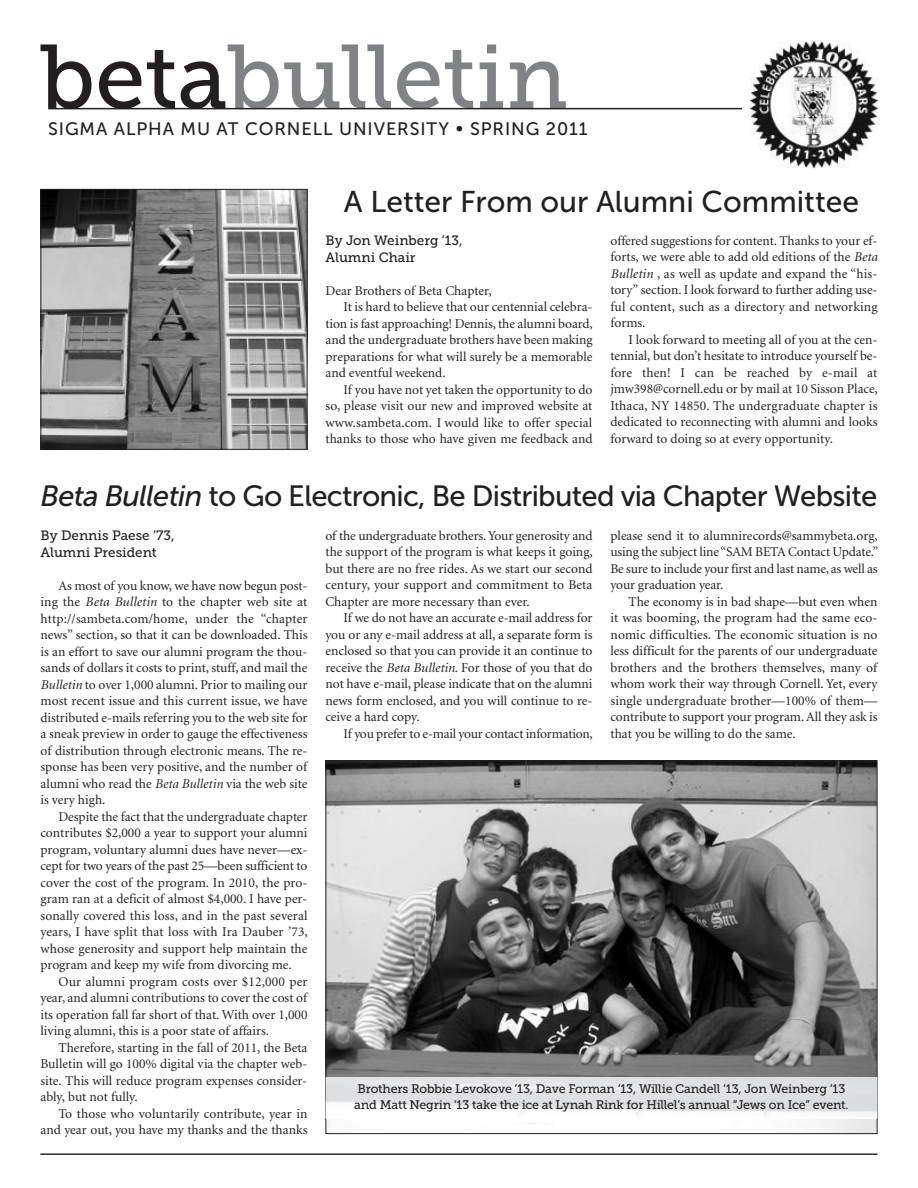
<style>
.page{position:relative;width:918px;height:1188px;background:#fff}
.page>*{position:absolute;margin:0;border:0;box-sizing:border-box;transform-origin:0 0}
.t1{font:90px "Museo Slab 500";color:#808285}
.t2{font:30px "Museo Sans 500";color:#231f20}
.t3{font:29.25px "Museo Sans 500";letter-spacing:-.025em;color:#231f20}
.t4{font:18px "Museo Sans 500";letter-spacing:.05em;color:#231f20}
.t5{font:13.5px/16.5px "Minion";color:#231f20;text-align:justify}
.t6{font:13.5px/16.5px "Museo Slab 500";color:#231f20}
.t7{font:12.3px/15.3px "Museo Slab 500";letter-spacing:-.015em;color:#231f20}
.s1{color:#231f20}
.s2{font-style:italic}
</style>
<div class="page">
<hr style="left:48px;top:108px;width:830px;height:1px;background:#231f20">
<div style="left:742px;top:41px;width:154px;height:135px;background:#fff"></div>
<img style="left:751px;top:41px;width:126px;height:128px">
<hr style="left:40px;top:1154px;width:838px;height:1px;background:#231f20">
<img style="left:42px;top:191px;width:264px;height:257px">
<div style="left:40px;top:189px;width:268px;height:261px;border:1px solid #231f20"></div>
<img style="left:328px;top:762px;width:548px;height:370px">
<hr style="left:877px;top:1078px;width:1px;height:40px;background:#c7c8ca">
<img style="left:326px;top:1078px;width:551px;height:40px">
<h1 class="t1" style="left:40px;top:44px;width:529px"><span class="s1">beta</span>bullet n</h1>
<h3 class="t4" style="left:48px;top:118px;width:541px">SIGMA ALPHA MU AT CORNELL UNIVERSITY • S<sup>i</sup> NG 2011</h3>
<h3 class="t4" style="left:481px;top:118px;width:31px">PRI</h3>
<h2 class="t2" style="left:344px;top:184px;width:517px">A Letter From our Alumni Committee</h2>
<p class="t6" style="left:325px;top:234px;width:139px">By Jon Weinberg ’13,<br>Alumni Chair</p>
<p class="t5" style="left:325px;top:283px;width:168px">Dear Brothers of Beta Chapter,</p>
<p class="t5" style="left:344px;top:300px;width:250px">It is hard to believe that our centennial celebra-</p>
<p class="t5" style="left:326px;top:316px;width:269px">tion is fast approaching! Dennis, the alumni board,</p>
<p class="t5" style="left:326px;top:333px;width:269px">and the undergraduate brothers have been making</p>
<p class="t5" style="left:326px;top:349px;width:269px">preparations for what will surely be a memorable</p>
<p class="t5" style="left:326px;top:366px;width:122px">and eventful weekend.</p>
<p class="t5" style="left:344px;top:382px;width:250px">If you have not yet taken the opportunity to do</p>
<p class="t5" style="left:326px;top:399px;width:269px">so, please visit our new and improved website at</p>
<p class="t5" style="left:326px;top:415px;width:268px">www.sambeta.com. I would like to offer special</p>
<p class="t5" style="left:326px;top:432px;width:269px">thanks to those who have given me feedback and</p>
<p class="t5" style="left:610px;top:233px;width:269px">offered suggestions for content. Thanks to your ef&shy;forts, we were able to add old editions of the <span class="s2">Beta Bulletin</span> , as well as update and expand the “his&shy;tory” section. I look forward to further adding use&shy;ful content, such as a directory and networking forms.</p>
<p class="t5" style="left:611px;top:332px;width:269px;text-indent:18px">I look forward to meeting all of you at the cen&shy;tennial, but don’t hesitate to introduce yourself be&shy;fore then! I can be reached by e-mail at jmw398@cornell.edu or by mail at 10 Sisson Place, Ithaca, NY 14850. The undergraduate chapter is dedicated to reconnecting with alumni and looks forward to doing so at every opportunity.</p>
<h3 class="t3" style="left:41px;top:479px;width:838px"><span class="s2">Beta Bulletin</span> to Go Electronic, Be Distributed via Chapter Website</h3>
<p class="t6" style="left:40px;top:528px;width:136px">By Dennis Paese ’73,<br>Alumni President</p>
<p class="t5" style="left:40px;top:578px;width:269px;text-indent:18px">As most of you know, we have now begun post&shy;ing the <span class="s2">Beta Bulletin</span> to the chapter web site at http://sambeta.com/home, under the “chapter news” section, so that it can be downloaded. This is an effort to save our alumni program the thou&shy;sands of dollars it costs to print, stuff, and mail the <span class="s2">Bulletin</span> to over 1,000 alumni. Prior to mailing our most recent issue and this current issue, we have distributed e-mails referring you to the web site for a sneak preview in order to gauge the effectiveness of distribution through electronic means. The re&shy;sponse has been very positive, and the number of alumni who read the <span class="s2">Beta Bulletin</span> via the web site is very high.</p>
<p class="t5" style="left:40px;top:809px;width:269px;text-indent:18px">Despite the fact that the undergraduate chapter contributes $2,000 a year to support your alumni program, voluntary alumni dues have never—ex&shy;cept for two years of the past 25—been sufficient to cover the cost of the program. In 2010, the pro&shy;gram ran at a deficit of almost $4,000. I have per&shy;sonally covered this loss, and in the past several years, I have split that loss with Ira Dauber ’73, whose generosity and support help maintain the program and keep my wife from divorcing me.</p>
<p class="t5" style="left:40px;top:974px;width:269px;text-indent:18px">Our alumni program costs over $12,000 per year, and alumni contributions to cover the cost of its operation fall far short of that. With over 1,000 living alumni, this is a poor state of affairs.</p>
<p class="t5" style="left:40px;top:1040px;width:269px;text-indent:18px">Therefore, starting in the fall of 2011, the Beta Bulletin will go 100% digital via the chapter web&shy;site. This will reduce program expenses consider&shy;ably, but not fully.</p>
<p class="t5" style="left:40px;top:1106px;width:269px;text-align:right">To those who voluntarily contribute, year in and year out, you have my thanks and the thanks</p>
<p class="t5" style="left:610px;top:528px;width:269px">please send it to alumnirecords@sammybeta.org, using the subject line “SAM BETA Contact Update.” Be sure to include your first and last name, as well as your graduation year.</p>
<p class="t5" style="left:610px;top:594px;width:269px;text-indent:18px">The economy is in bad shape—but even when it was booming, the program had the same eco&shy;nomic difficulties. The economic situation is no less difficult for the parents of our undergraduate brothers and the brothers themselves, many of whom work their way through Cornell. Yet, every single undergraduate brother—100% of them— contribute to support your program.All they ask is that you be willing to do the same.</p>
<p class="t5" style="left:325px;top:528px;width:269px">of the undergraduate brothers.Your generosity and the support of the program is what keeps it going, but there are no free rides. As we start our second century, your support and commitment to Beta Chapter are more necessary than ever.</p>
<p class="t5" style="left:325px;top:611px;width:269px;text-indent:18px">If we do not have an accurate e-mail address for you or any e-mail address at all, a separate form is enclosed so that you can provide it an continue to receive the <span class="s2">Beta Bulletin</span>. For those of you that do not have e-mail, please indicate that on the alumni news form enclosed, and you will continue to re&shy;ceive a hard copy.</p>
<p class="t5" style="left:344px;top:726px;width:251px">If you prefer to e-mail your contact information,</p>
<p class="t7" style="left:354px;top:1083px;width:496px">Brothers Robbie Levokove ‘13, Dave Forman ‘13, Willie Candell ‘13, Jon Weinberg ‘13 and Matt Negrin ‘13 take the ice at Lynah Rink for Hillel’s annual “Jews on Ice” event.</p>
</div>
